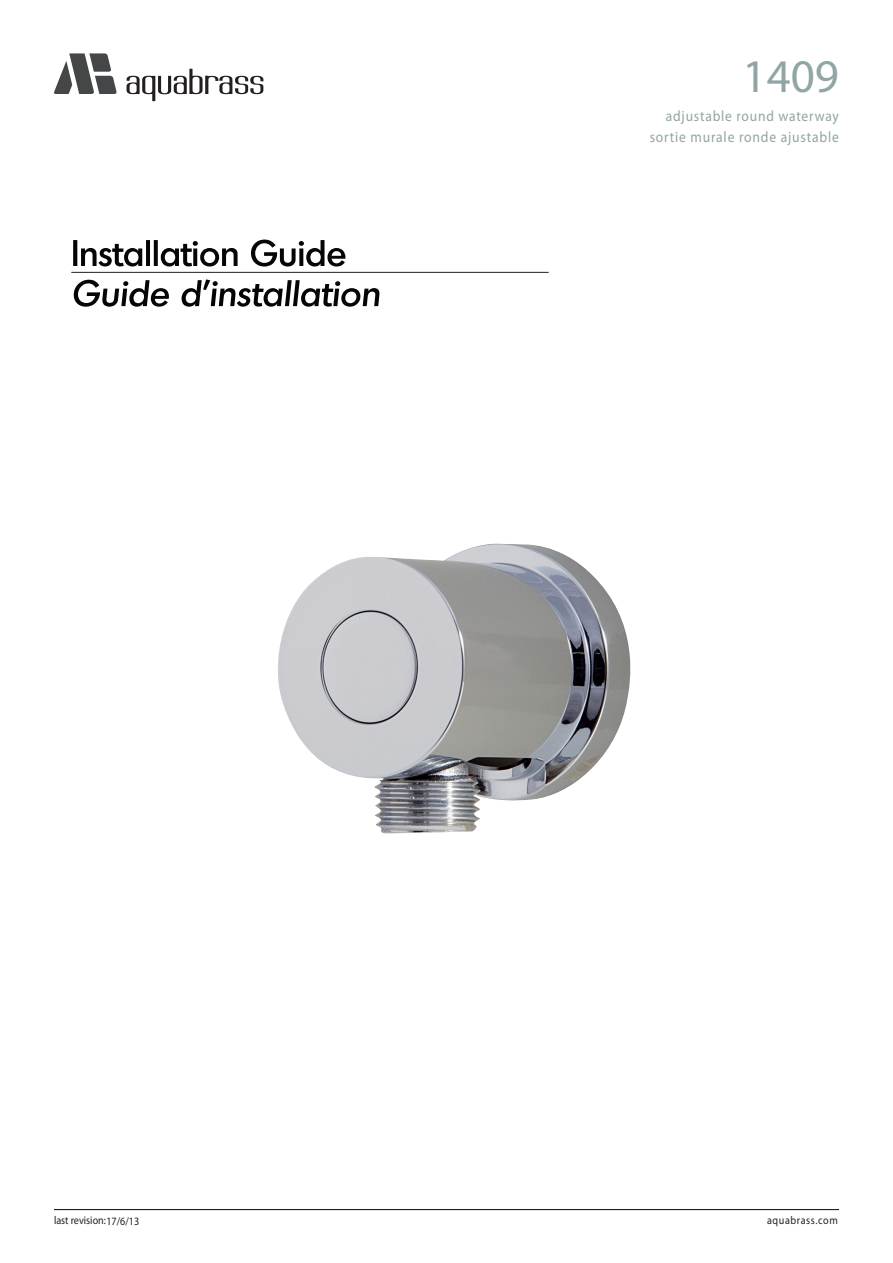
<style>
.page{position:relative;width:893px;height:1263px;background:#fff}
.page>*{position:absolute;margin:0;border:0;box-sizing:border-box;transform-origin:0 0}
.t1{font:46.95px "Myriad Pro";color:#91a5a4}
.t2{font:15.15px "Myriad Pro";letter-spacing:.06em;color:#91a5a4;scale:.9 1}
.t3{font:15px "Myriad Pro";letter-spacing:.06em;color:#91a5a4;scale:.9 1}
.t4{font:11.25px "Myriad Pro";color:#231f20;scale:.9 1}
.t5{font:11.25px "Myriad Pro";letter-spacing:.06em;color:#231f20;scale:.9 1}
</style>
<div class="page">
<hr style="left:54px;top:1209px;width:785px;height:1px;background:#231f20">
<svg style="left:54px;top:53px;width:63px;height:41px"></svg>
<svg style="left:127px;top:69px;width:136px;height:32px"></svg>
<svg style="left:74px;top:279px;width:305px;height:28px"></svg>
<hr style="left:71px;top:272px;width:478px;height:1px;background:#231f20">
<svg style="left:73px;top:240px;width:272px;height:26px"></svg>
<img style="left:278px;top:544px;width:353px;height:289px">
<h1 class="t1" style="left:743px;top:47px;width:98px">1409</h1>
<p class="t3" style="left:666px;top:106px;width:194px">adjustable round waterway</p>
<p class="t2" style="left:650px;top:127px;width:212px">sortie murale ronde ajustable</p>
<p class="t4" style="left:54px;top:1213px;width:96px">last revision: 17/6/13</p>
<p class="t5" style="left:767px;top:1214px;width:80px">aquabrass.com</p>
</div>
